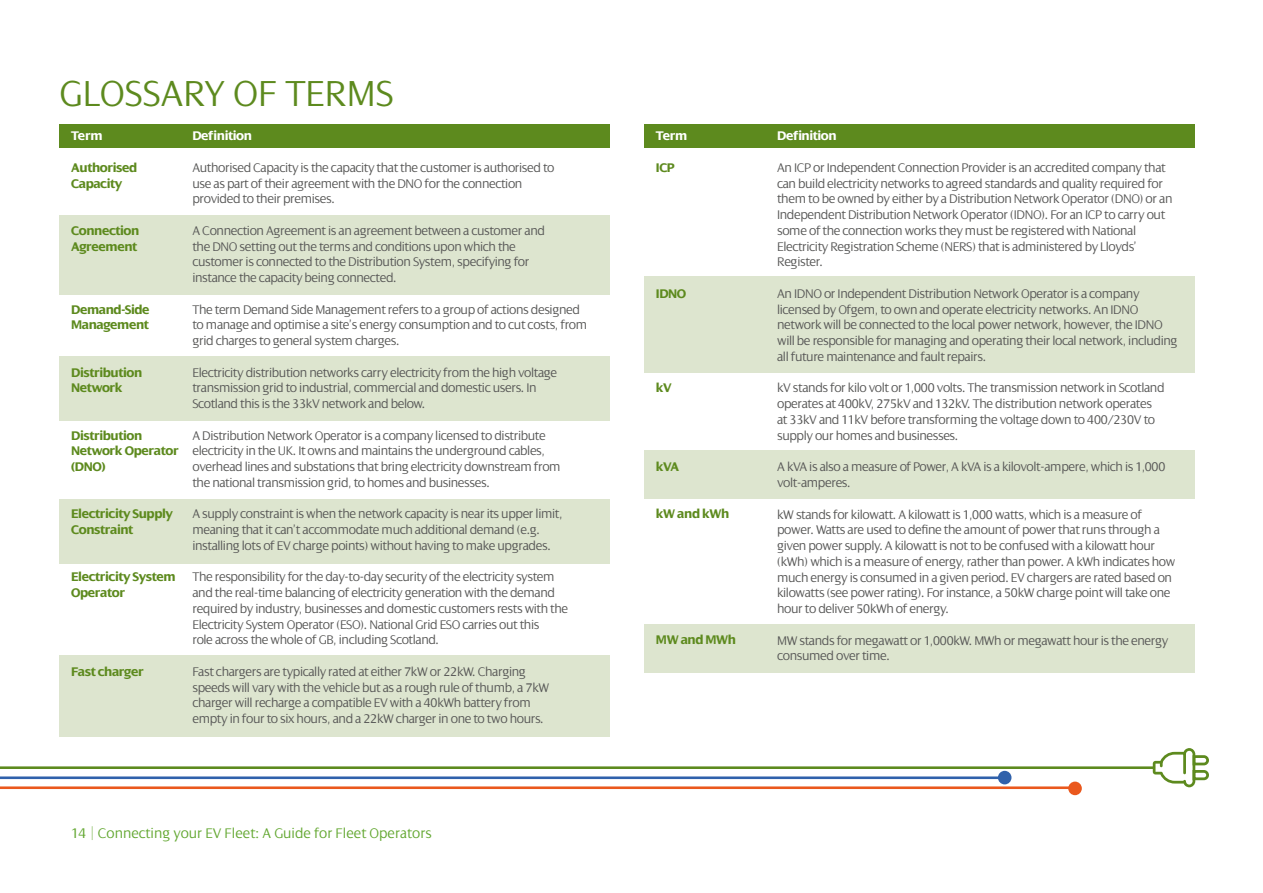
<style>
.page{position:relative;width:1263px;height:893px;background:#fff}
.page>*{position:absolute;margin:0;border:0;box-sizing:border-box;transform-origin:0 0}
.t1{font:300 39px "Dialog LT Pro";color:#5d8a1e}
.t2{font:300 15px "Dialog LT Pro";color:#62a730}
.t3{font:300 13.5px/15.8px "Dialog LT Pro";letter-spacing:-.03em;color:#575756}
.t4{font:700 13.5px/15.8px "Dialog LT Pro";letter-spacing:-.03em;color:#5d8a1e}
.t5{font:700 13.5px "Dialog LT Pro";letter-spacing:-.03em;color:#fff}
</style>
<div class="page">
<svg style="left:0;top:624px;width:1073px;height:166px"></svg>
<div style="left:998px;top:771px;width:13px;height:13px;background:#3061ab;border-radius:50%"></div>
<div style="left:1068px;top:782px;width:14px;height:13px;background:#ea581d;border-radius:50%"></div>
<svg style="left:1153px;top:748px;width:56px;height:39px"></svg>
<div style="left:60px;top:125px;width:550px;height:23px;background:#5d8a1e"></div>
<div style="left:644px;top:125px;width:551px;height:23px;background:#5d8a1e"></div>
<div style="left:60px;top:215px;width:550px;height:79px;background:#dde5cf"></div>
<div style="left:644px;top:276px;width:551px;height:97px;background:#dde5cf"></div>
<div style="left:60px;top:357px;width:550px;height:64px;background:#dde5cf"></div>
<div style="left:644px;top:451px;width:551px;height:48px;background:#dde5cf"></div>
<div style="left:60px;top:499px;width:550px;height:64px;background:#dde5cf"></div>
<div style="left:60px;top:655px;width:550px;height:82px;background:#dde5cf"></div>
<div style="left:644px;top:625px;width:551px;height:48px;background:#dde5cf"></div>
<h1 class="t1" style="left:60px;top:73px;width:336px">GLOSSARY OF TERMS</h1>
<p class="t5" style="left:192px;top:129px;width:61px">Definition</p>
<p class="t3" style="left:192px;top:160px;width:364px">Authorised Capacity is the capacity that the customer is authorised to use as part of their agreement with the DNO for the connection provided to their premises.</p>
<p class="t3" style="left:192px;top:223px;width:354px">A Connection Agreement is an agreement between a customer and the DNO setting out the terms and conditions upon which the customer is connected to the Distribution System, specifying for instance the capacity being connected.</p>
<p class="t3" style="left:192px;top:301px;width:396px">The term Demand Side Management refers to a group of actions designed to manage and optimise a site’s energy consumption and to cut costs, from grid charges to general system charges.</p>
<p class="t3" style="left:192px;top:364px;width:366px">Electricity distribution networks carry electricity from the high voltage transmission grid to industrial, commercial and domestic users. In<br>Scotland this is the 33kV network and below.</p>
<p class="t3" style="left:192px;top:427px;width:370px">A Distribution Network Operator is a company licensed to distribute electricity in the UK. It owns and maintains the underground cables, overhead lines and substations that bring electricity downstream from the national transmission grid, to homes and businesses.</p>
<p class="t3" style="left:192px;top:506px;width:372px">A supply constraint is when the network capacity is near its upper limit, meaning that it can’t accommodate much additional demand (e.g. installing lots of EV charge points) without having to make upgrades.</p>
<p class="t3" style="left:192px;top:569px;width:377px">The responsibility for the day-to-day security of the electricity system and the real-time balancing of electricity generation with the demand required by industry, businesses and domestic customers rests with the Electricity System Operator (ESO). National Grid ESO carries out this<br>role across the whole of GB, including Scotland.</p>
<p class="t3" style="left:192px;top:664px;width:358px">Fast chargers are typically rated at either 7kW or 22kW. Charging speeds will vary with the vehicle but as a rough rule of thumb, a 7kW charger will recharge a compatible EV with a 40kWh battery from empty in four to six hours, and a 22kW charger in one to two hours.</p>
<p class="t5" style="left:71px;top:129px;width:33px">Term</p>
<p class="t4" style="left:71px;top:160px;width:68px">Authorised<br>Capacity</p>
<p class="t4" style="left:71px;top:223px;width:70px">Connection<br>Agreement</p>
<p class="t4" style="left:71px;top:301px;width:80px">Demand-Side<br>Management</p>
<p class="t4" style="left:71px;top:364px;width:73px">Distribution<br>Network</p>
<p class="t4" style="left:71px;top:427px;width:109px">Distribution<br>Network Operator (DNO)</p>
<p class="t4" style="left:71px;top:506px;width:103px">Electricity Supply<br>Constraint</p>
<p class="t4" style="left:71px;top:569px;width:106px">Electricity System<br>Operator</p>
<p class="t4" style="left:71px;top:664px;width:74px">Fast charger</p>
<p class="t2" style="left:71px;top:825px;width:362px">14 | Connecting your EV Fleet: A Guide for Fleet Operators</p>
<p class="t5" style="left:656px;top:129px;width:33px">Term</p>
<p class="t4" style="left:656px;top:160px;width:20px">ICP</p>
<p class="t4" style="left:656px;top:286px;width:32px">IDNO</p>
<p class="t4" style="left:656px;top:380px;width:17px">kV</p>
<p class="t4" style="left:656px;top:459px;width:25px">kVA</p>
<p class="t4" style="left:656px;top:506px;width:75px">kW and kWh</p>
<p class="t4" style="left:656px;top:632px;width:82px">MW and MWh</p>
<p class="t5" style="left:777px;top:129px;width:61px">Definition</p>
<p class="t3" style="left:777px;top:160px;width:397px">An ICP or Independent Connection Provider is an accredited company that can build electricity networks to agreed standards and quality required for them to be owned by either by a Distribution Network Operator (DNO) or an Independent Distribution Network Operator (IDNO). For an ICP to carry out some of the connection works they must be registered with National Electricity Registration Scheme (NERS) that is administered by Lloyds’ Register.</p>
<p class="t3" style="left:777px;top:286px;width:402px">An IDNO or Independent Distribution Network Operator is a company licensed by Ofgem, to own and operate electricity networks. An IDNO network will be connected to the local power network, however, the IDNO will be responsible for managing and operating their local network, including all future maintenance and fault repairs.</p>
<p class="t3" style="left:777px;top:380px;width:389px">kV stands for kilo volt or 1,000 volts. The transmission network in Scotland operates at 400kV, 275kV and 132kV. The distribution network operates at 33kV and 11kV before transforming the voltage down to 400/230V to supply our homes and businesses.</p>
<p class="t3" style="left:777px;top:459px;width:390px">A kVA is also a measure of Power, A kVA is a kilovolt-ampere, which is 1,000 volt-amperes.</p>
<p class="t3" style="left:777px;top:506px;width:400px">kW stands for kilowatt. A kilowatt is 1,000 watts, which is a measure of power. Watts are used to define the amount of power that runs through a given power supply. A kilowatt is not to be confused with a kilowatt hour (kWh) which is a measure of energy, rather than power. A kWh indicates how much energy is consumed in a given period. EV chargers are rated based on kilowatts (see power rating). For instance, a 50kW charge point will take one hour to deliver 50kWh of energy.</p>
<p class="t3" style="left:777px;top:632px;width:393px">MW stands for megawatt or 1,000kW. MWh or megawatt hour is the energy consumed over time.</p>
</div>
